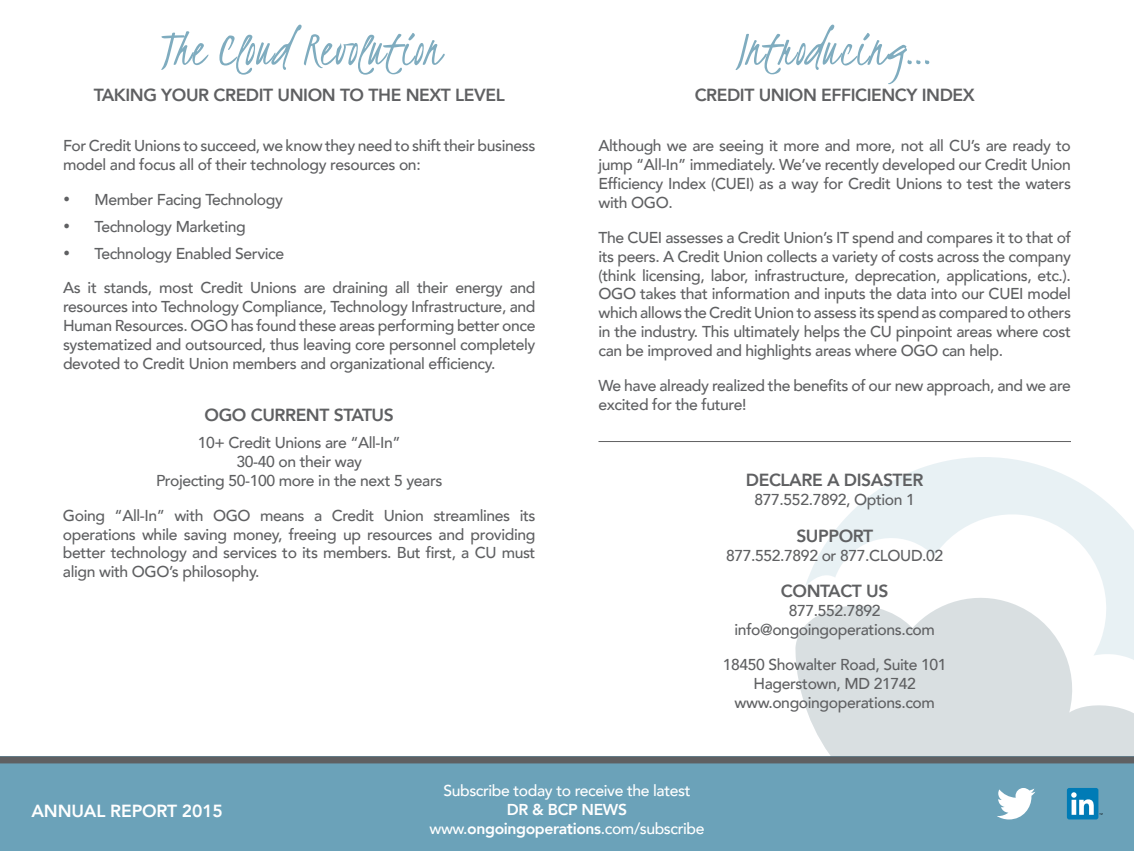
<style>
.page{position:relative;width:1134px;height:851px;background:#fff}
.page>*{position:absolute;margin:0;border:0;box-sizing:border-box;transform-origin:0 0}
.t1{font:52.5px "Kristi";letter-spacing:.02em;color:#7facbf}
.t2{font:800 17.5px "Avenir";letter-spacing:-.025em;color:#5f6062}
.t3{font:800 17.5px "Avenir";letter-spacing:-.01em;color:#fff}
.t4{font:500 15.75px/18.9px "Avenir";letter-spacing:-.025em;color:#5f6062;text-align:justify}
.t5{font:800 15.75px/18.9px "Avenir";letter-spacing:-.025em;color:#fff;text-align:center}
.t6{font:500 15.75px "Avenir";letter-spacing:-.025em;color:#fff}
.s1{font-weight:500}
</style>
<div class="page">
<svg style="left:795px;top:626px;width:339px;height:130px;background:#dce1e3"></svg>
<svg style="left:805px;top:457px;width:329px;height:249px"></svg>
<div style="left:0;top:756px;width:1134px;height:94px;background:#6ba2b9"></div>
<div style="left:0;top:756px;width:1134px;height:7px;background:#5f6062"></div>
<svg style="left:997px;top:788px;width:38px;height:31px"></svg>
<div style="left:1067px;top:788px;width:31px;height:31px;background:#007bb6;border-radius:2px"></div>
<svg style="left:1071px;top:792px;width:31px;height:22px"></svg>
<hr style="left:598px;top:441px;width:473px;height:1px;background:#5f6062">
<h1 class="t1" style="left:158px;top:15px;width:284px">The Cloud Revolution</h1>
<p class="t2" style="left:94px;top:81px;width:413px">TAKING YOUR CREDIT UNION TO THE NEXT LEVEL</p>
<p class="t4" style="left:63px;top:135px;width:474px">For Credit Unions to succeed, we know they need to shift their business model and focus all of their technology resources on:</p>
<p class="t4" style="left:63px;top:189px;width:221px">• Member Facing Technology</p>
<p class="t4" style="left:63px;top:216px;width:184px">• Technology Marketing</p>
<p class="t4" style="left:63px;top:235px;width:474px;line-height:34.6px">• Technology Enabled Service<br>As it stands, most Credit Unions are draining all their energy and</p>
<p class="t4" style="left:63px;top:296px;width:474px">resources into Technology Compliance, Technology Infrastructure, and Human Resources. OGO has found these areas performing better once systematized and outsourced, thus leaving core personnel completely devoted to Credit Union members and organizational efficiency.</p>
<p class="t2" style="left:205px;top:401px;width:191px">OGO CURRENT STATUS</p>
<p class="t4" style="left:156px;top:432px;width:288px;text-align:center">10+ Credit Unions are “All-In”<br>30-40 on their way<br>Projecting 50-100 more in the next 5 years</p>
<p class="t4" style="left:63px;top:505px;width:474px">Going “All-In” with OGO means a Credit Union streamlines its operations while saving money, freeing up resources and providing better technology and services to its members. But first, a CU must align with OGO’s philosophy.</p>
<h1 class="t1" style="left:736px;top:15px;width:199px">Introducing...</h1>
<p class="t2" style="left:695px;top:81px;width:282px">CREDIT UNION EFFICIENCY INDEX</p>
<p class="t4" style="left:598px;top:135px;width:474px">Although we are seeing it more and more, not all CU’s are ready to jump “All-In” immediately. We’ve recently developed our Credit Union Efficiency Index (CUEI) as a way for Credit Unions to test the waters with OGO.</p>
<p class="t4" style="left:598px;top:227px;width:474px">The CUEI assesses a Credit Union’s IT spend and compares it to that of its peers. A Credit Union collects a variety of costs across the company (think licensing, labor, infrastructure, deprecation, applications, etc.).<br>OGO takes that information and inputs the data into our CUEI model which allows the Credit Union to assess its spend as compared to others in the industry. This ultimately helps the CU pinpoint areas where cost can be improved and highlights areas where OGO can help.</p>
<p class="t4" style="left:598px;top:375px;width:474px">We have already realized the benefits of our new approach, and we are excited for the future!</p>
<p class="t2" style="left:746px;top:466px;width:179px">DECLARE A DISASTER</p>
<p class="t4" style="left:755px;top:489px;width:162px">877.552.7892, Option 1</p>
<p class="t2" style="left:796px;top:522px;width:78px">SUPPORT</p>
<p class="t4" style="left:726px;top:544px;width:219px">877.552.7892 or 877.CLOUD.02</p>
<p class="t2" style="left:781px;top:577px;width:109px">CONTACT US</p>
<p class="t4" style="left:735px;top:600px;width:202px;text-align:center">877.552.7892 info@ongoingoperations.com</p>
<p class="t4" style="left:723px;top:654px;width:225px;text-align:center">18450 Showalter Road, Suite 101<br>Hagerstown, MD 21742 www.ongoingoperations.com</p>
<p class="t3" style="left:32px;top:797px;width:193px">ANNUAL REPORT 2015</p>
<p class="t6" style="left:443px;top:777px;width:249px">Subscribe today to receive the latest</p>
<p class="t5" style="left:429px;top:800px;width:277px">DR &amp; BCP NEWS <span class="s1">www.</span>ongoingoperations<span class="s1">.com/subscribe</span></p>
</div>
